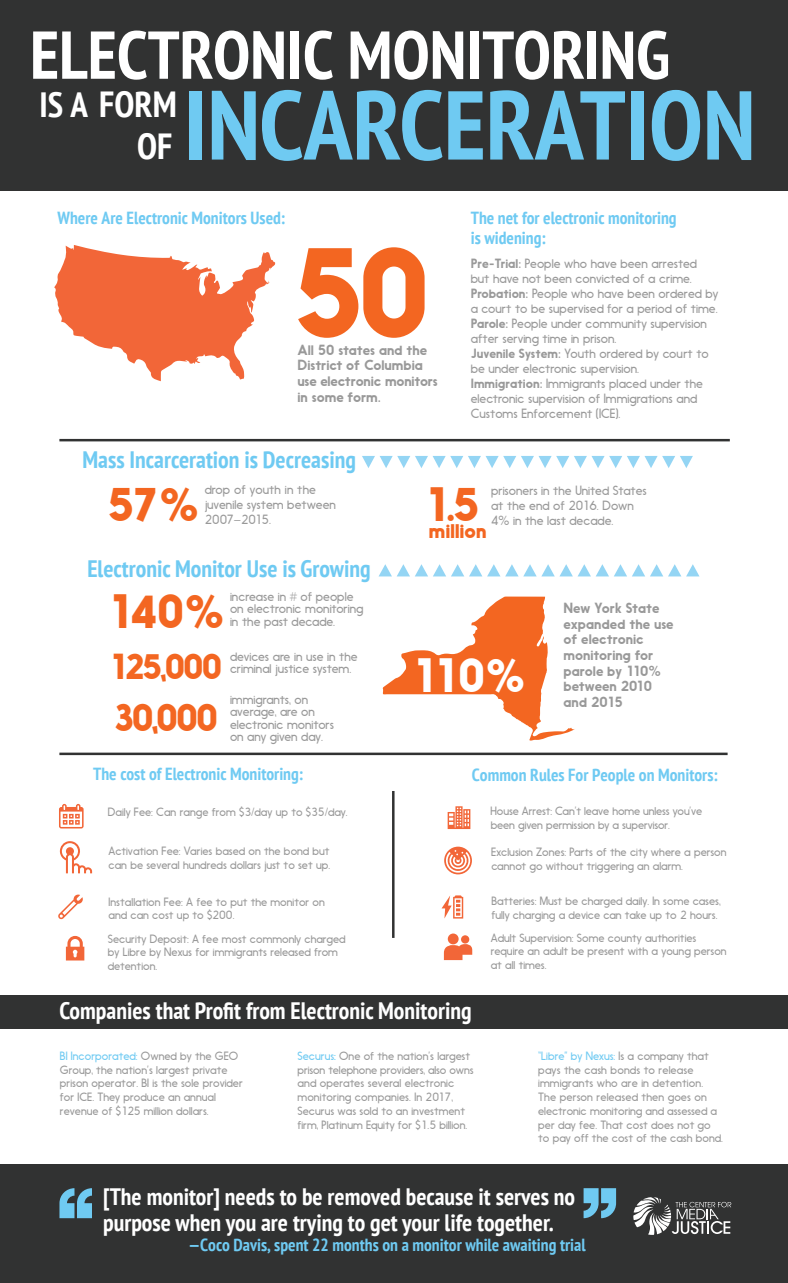
<style>
.page{position:relative;width:788px;height:1283px;background:#fff}
.page>*{position:absolute;margin:0;border:0;box-sizing:border-box;transform-origin:0 0}
.t1{font:120px "Nanami Bld";color:#f36621}
.t2{font:700 condensed 97.5px "PT Sans";color:#6fcaf2}
.t3{font:700 condensed 67.5px "PT Sans";color:#fff}
.t4{font:45px "Nanami Bld";color:#f36621}
.t5{font:45px "Nanami Bld";color:#fff}
.t6{font:700 condensed 36.25px/41.8px "PT Sans";color:#fff;text-align:right}
.t7{font:36.25px "Nanami Bld";color:#f36621}
.t8{font:33.75px "Nanami Bld";letter-spacing:-.065em;color:#f36621}
.t9{font:700 condensed 23.75px/26.2px "PT Sans";color:#fff}
.t10{font:700 condensed 23.75px "PT Sans";color:#6fcaf2}
.t11{font:20px "Nanami Bld";letter-spacing:.005em;color:#f36621}
.t12{font:700 condensed 17.5px/20px "PT Sans";color:#6fcaf2}
.t13{font:500 13.75px/15.6px "Nanami";color:#999}
.t14{font:300 12.5px/15px "Nanami";color:#999}
.t15{font:300 11.25px/13.8px "Nanami";color:#999}
.s1{font-size:35px}
.s2{font-weight:500}
.s3{color:#6fcaf2}
.s4{color:#42c8f4}
</style>
<div class="page">
<svg style="left:54px;top:245px;width:221px;height:136px"></svg>
<div style="left:0;top:995px;width:788px;height:33px;background:#313232"></div>
<svg style="left:59px;top:841px;width:33px;height:32px"></svg>
<svg style="left:58px;top:894px;width:25px;height:25px"></svg>
<svg style="left:59px;top:804px;width:25px;height:24px"></svg>
<div style="left:0;top:0;width:788px;height:190px;background:#313232"></div>
<div style="left:0;top:1164px;width:788px;height:118px;background:#313232"></div>
<hr style="left:59px;top:439px;width:670px;height:2px;background:#313232">
<hr style="left:59px;top:752px;width:668px;height:3px;background:#313232">
<hr style="left:392px;top:791px;width:2px;height:147px;background:#313232">
<svg style="left:383px;top:596px;width:192px;height:144px"></svg>
<svg style="left:66px;top:936px;width:18px;height:24px"></svg>
<svg style="left:447px;top:806px;width:23px;height:23px"></svg>
<svg style="left:444px;top:846px;width:28px;height:28px"></svg>
<svg style="left:444px;top:933px;width:28px;height:27px"></svg>
<svg style="left:441px;top:895px;width:22px;height:23px"></svg>
<svg style="left:362px;top:456px;width:330px;height:12px"></svg>
<svg style="left:379px;top:564px;width:320px;height:12px"></svg>
<svg style="left:59px;top:1188px;width:33px;height:30px"></svg>
<svg style="left:583px;top:1188px;width:33px;height:30px"></svg>
<svg style="left:633px;top:1197px;width:98px;height:37px"></svg>
<h3 class="t3" style="left:30px;top:10px;width:641px">ELECTRONIC MONITORING</h3>
<h3 class="t6" style="left:39px;top:83px;width:139px"><span class="s1">IS A</span> FORM<br>OF</h3>
<h2 class="t2" style="left:184px;top:60px;width:573px">INCARCERATION</h2>
<h3 class="t12" style="left:57px;top:207px;width:229px">Where Are Electronic Monitors Used:</h3>
<h1 class="t1" style="left:293px;top:219px;width:140px">50</h1>
<p class="t13" style="left:297px;top:342px;width:142px">All 50 states and the<br>District of Columbia use electronic monitors in some form.</p>
<h3 class="t10" style="left:82px;top:444px;width:275px">Mass Incarceration is Decreasing</h3>
<h3 class="t12" style="left:470px;top:207px;width:207px">The net for electronic monitoring is widening:</h3>
<p class="t14" style="left:470px;top:256px;width:249px"><span class="s2">Pre-Trial:</span> People who have been arrested but have not been convicted of a crime.<br><span class="s2">Probation:</span> People who have been ordered by a court to be supervised for a period of time.<br><span class="s2">Parole:</span> People under community supervision after serving time in prison.<br><span class="s2">Juvenile System:</span> Youth ordered by court to be under electronic supervision.<br><span class="s2">Immigration:</span> Immigrants placed under the electronic supervision of Immigrations and Customs Enforcement (ICE).</p>
<p class="t14" style="left:205px;top:482px;width:133px">drop of youth in the juvenile system between<br>2007–2015.</p>
<p class="t14" style="left:491px;top:483px;width:157px">prisoners in the United States at the end of 2016. Down<br>4% in the last decade.</p>
<h3 class="t4" style="left:107px;top:476px;width:94px">57%</h3>
<h3 class="t4" style="left:424px;top:477px;width:57px">1.5</h3>
<h3 class="t11" style="left:429px;top:518px;width:59px">million</h3>
<h3 class="t10" style="left:87px;top:553px;width:285px">Electronic Monitor Use is Growing</h3>
<p class="t14" style="left:230px;top:590px;width:135px;line-height:12.5px">increase in # of people on electronic monitoring in the past decade.</p>
<h3 class="t4" style="left:108px;top:584px;width:119px">140%</h3>
<h3 class="t8" style="left:109px;top:645px;width:114px">125,000</h3>
<p class="t14" style="left:230px;top:650px;width:129px;line-height:12.5px">devices are in use in the criminal justice system.</p>
<h3 class="t7" style="left:113px;top:695px;width:107px">30,000</h3>
<p class="t14" style="left:230px;top:693px;width:106px;line-height:12.5px">immigrants, on average, are on electronic monitors</p>
<p class="t14" style="left:230px;top:729px;width:94px">on any given day.</p>
<h3 class="t5" style="left:412px;top:647px;width:116px">110%</h3>
<p class="t13" style="left:563px;top:600px;width:112px">New York State expanded the use of electronic monitoring for parole by 110% between 2010 and 2015</p>
<h3 class="t12" style="left:93px;top:763px;width:212px">The cost of Electronic Monitoring:</h3>
<h3 class="t12" style="left:472px;top:764px;width:247px">Common Rules For People on Monitors:</h3>
<p class="t15" style="left:108px;top:805px;width:241px">Daily Fee: Can range from $3/day up to $35/day.</p>
<p class="t15" style="left:108px;top:844px;width:223px">Activation Fee: Varies based on the bond but can be several hundreds dollars just to set up.</p>
<p class="t15" style="left:108px;top:895px;width:218px">Installation Fee: A fee to put the monitor on and can cost up to $200.</p>
<p class="t15" style="left:108px;top:932px;width:239px">Security Deposit: A fee most commonly charged by Libre by Nexus for immigrants released from detention.</p>
<h3 class="t9" style="left:59px;top:997px;width:413px">Companies that Profit from Electronic Monitoring</h3>
<p class="t15" style="left:490px;top:804px;width:213px">House Arrest: Can’t leave home unless you’ve been given permission by a supervisor.</p>
<p class="t15" style="left:491px;top:845px;width:237px">Exclusion Zones: Parts of the city where a person cannot go without triggering an alarm.</p>
<p class="t15" style="left:491px;top:894px;width:231px">Batteries: Must be charged daily. In some cases, fully charging a device can take up to 2 hours.</p>
<p class="t15" style="left:490px;top:931px;width:237px">Adult Supervision: Some county authorities require an adult be present with a young person at all times.</p>
<p class="t15" style="left:60px;top:1049px;width:184px"><span class="s3">BI Incorporated:</span> Owned by the GEO Group, the nation’s largest private prison operator. BI is the sole provider for ICE. They produce an annual revenue of $125 million dollars.</p>
<p class="t15" style="left:297px;top:1049px;width:178px"><span class="s3">Securus</span><span class="s4">:</span> One of the nation’s largest prison telephone providers, also owns and operates several electronic monitoring companies. In 2017, Securus was sold to an investment firm, Platinum Equity for $1.5 billion.</p>
<p class="t15" style="left:538px;top:1049px;width:186px"><span class="s3">“Libre” by Nexus:</span> Is a company that pays the cash bonds to release immigrants who are in detention.<br>The person released then goes on electronic monitoring and assessed a per day fee. That cost does not go to pay off the cost of the cash bond.</p>
<h3 class="t9" style="left:103px;top:1182px;width:473px">[The monitor] needs to be removed because it serves no purpose when you are trying to get your life together.</h3>
<h3 class="t12" style="left:188px;top:1234px;width:399px">—Coco Davis, spent 22 months on a monitor while awaiting trial</h3>
</div>
